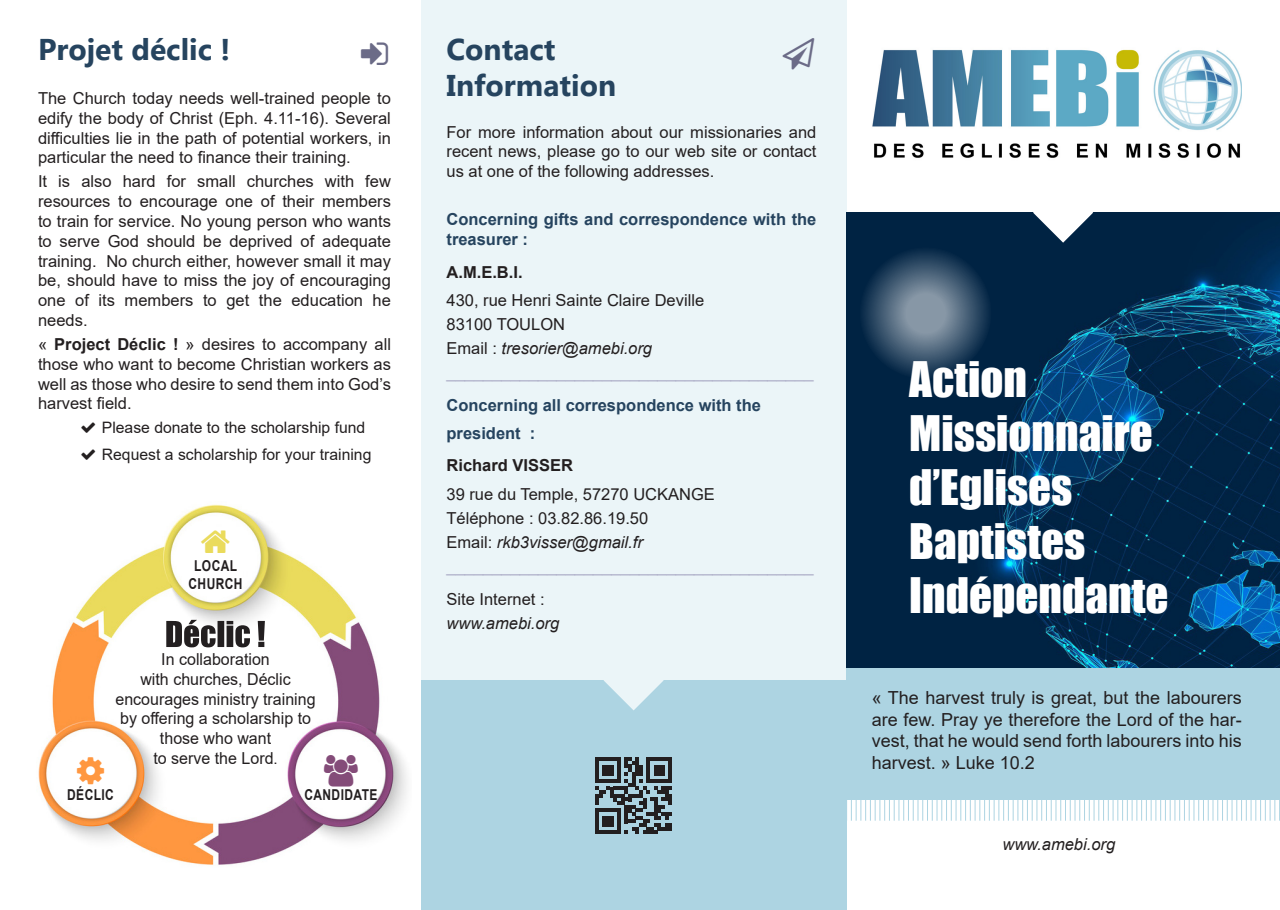
<style>
.page{position:relative;width:1280px;height:910px;background:#fff}
.page>*{position:absolute;margin:0;border:0;box-sizing:border-box;transform-origin:0 0}
.AMEBI{font:45px "Impact";color:#fff}
.TITRE{font:700 30px "Lao UI";color:#26445f}
.VERSET{font:18px/21.6px "Arial";color:#231f20;text-align:justify}
.TEXTE{font:16.5px/19.8px "Arial";color:#231f20;text-align:justify}
.FR___texte{font:16.5px/19.8px "Arial";color:#231f20;text-align:center}
.TEXTE-2{font:700 16.5px/19.8px "Arial";color:#26445f}
.TEXTE-3{font:16.5px "Arial";color:#a6a6c2}
.TEXTE-4{font:italic 16.5px "Arial";color:#231f20}
.TEXTE-5{font:700 16.5px "Arial";color:#231f20}
.t1{font:15.75px "Arial";color:#231f20}
.SCHEMA{font:700 15px "Arial";letter-spacing:.035em;color:#231f20;scale:.8 1}
.s1{font-weight:700}
.s2{font-size:15px}
.s3{font-style:normal}
</style>
<div class="page">
<div style="left:421px;top:0;width:425px;height:910px;background:#ebf5f8"></div>
<div style="left:421px;top:680px;width:425px;height:230px;background:#add4e2"></div>
<div style="left:846px;top:668px;width:434px;height:131px;background:#add4e2"></div>
<img style="left:846px;top:213px;width:434px;height:455px">
<svg style="left:859px;top:247px;width:132px;height:132px;background:#3f5871"></svg>
<svg style="left:595px;top:757px;width:77px;height:77px"></svg>
<svg style="left:1033px;top:212px;width:60px;height:31px"></svg>
<img style="left:38px;top:504px;width:369px;height:361px">
<svg style="left:166px;top:620px;width:99px;height:27px"></svg>
<svg style="left:603px;top:680px;width:61px;height:30px"></svg>
<svg style="left:846px;top:799px;width:434px;height:22px"></svg>
<img style="left:872px;top:49px;width:370px;height:109px">
<svg style="left:77px;top:757px;width:27px;height:27px"></svg>
<svg style="left:201px;top:530px;width:29px;height:23px"></svg>
<svg style="left:324px;top:754px;width:34px;height:32px"></svg>
<p class="TITRE" style="left:38px;top:29px;width:194px">Projet déclic !</p>
<p class="TEXTE" style="left:38px;top:88px;width:354px">The Church today needs well-trained people to edify the body of Christ (Eph. 4.11-16). Several difficulties lie in the path of potential workers, in particular the need to finance their training.</p>
<p class="TEXTE" style="left:38px;top:172px;width:354px">It is also hard for small churches with few resources to encourage one of their members to train for service. No young person who wants to serve God should be deprived of adequate training. No church either, however small it may be, should have to miss the joy of encouraging one of its members to get the education he needs.</p>
<p class="TEXTE" style="left:38px;top:334px;width:354px">« <span class="s1">Project Déclic !</span> » desires to accompany all those who want to become Christian workers as well as those who desire to send them into God’s harvest field.</p>
<p class="t1" style="left:102px;top:416px;width:265px">Please donate to the scholarship fund</p>
<p class="t1" style="left:102px;top:444px;width:271px">Request a scholarship for your training</p>
<p class="SCHEMA" style="left:194px;top:555px;width:55px">LOCAL</p>
<p class="SCHEMA" style="left:189px;top:573px;width:69px">CHURCH</p>
<p class="FR___texte" style="left:161px;top:649px;width:110px">In collaboration</p>
<p class="FR___texte" style="left:140px;top:669px;width:152px">with churches, Déclic</p>
<p class="FR___texte" style="left:115px;top:689px;width:202px">encourages ministry training by offering a scholarship to those who want</p>
<p class="FR___texte" style="left:153px;top:748px;width:126px">to serve the Lord<span class="s2">.</span></p>
<p class="SCHEMA" style="left:67px;top:784px;width:60px">DÉCLIC</p>
<p class="SCHEMA" style="left:304px;top:784px;width:93px">CANDIDATE</p>
<p class="TITRE" style="left:446px;top:29px;width:111px">Contact</p>
<p class="TITRE" style="left:446px;top:65px;width:171px">Information</p>
<p class="TEXTE" style="left:446px;top:122px;width:371px">For more information about our missionaries and recent news, please go to our web site or contact us at one of the following addresses.</p>
<p class="TEXTE-2" style="left:446px;top:210px;width:371px">Concerning gifts and correspondence with the treasurer :</p>
<p class="TEXTE-5" style="left:446px;top:260px;width:78px">A.M.E.B.I.</p>
<p class="TEXTE" style="left:446px;top:290px;width:259px">430, rue Henri Sainte Claire Deville</p>
<p class="TEXTE" style="left:446px;top:314px;width:120px">83100 TOULON</p>
<p class="TEXTE-4" style="left:446px;top:338px;width:207px"><span class="s3">Email :</span> tresorier@amebi.org</p>
<p class="TEXTE-3" style="left:446px;top:361px;width:368px">________________________________________</p>
<p class="TEXTE-2" style="left:446px;top:395px;width:316px">Concerning all correspondence with the</p>
<p class="TEXTE-2" style="left:446px;top:423px;width:90px">president :</p>
<p class="TEXTE-5" style="left:446px;top:454px;width:128px">Richard VISSER</p>
<p class="TEXTE" style="left:446px;top:484px;width:270px">39 rue du Temple, 57270 UCKANGE</p>
<p class="TEXTE" style="left:446px;top:508px;width:203px">Téléphone : 03.82.86.19.50</p>
<p class="TEXTE-4" style="left:446px;top:531px;width:198px"><span class="s3">Email:</span> rkb3visser@gmail.fr</p>
<p class="TEXTE-3" style="left:446px;top:555px;width:368px">________________________________________</p>
<p class="TEXTE" style="left:446px;top:589px;width:100px">Site Internet :</p>
<p class="TEXTE-4" style="left:446px;top:612px;width:114px">www.amebi.org</p>
<p class="AMEBI" style="left:909px;top:344px;width:119px">Action</p>
<p class="AMEBI" style="left:909px;top:398px;width:245px">Missionnaire</p>
<p class="AMEBI" style="left:909px;top:452px;width:165px">d’Eglises</p>
<p class="AMEBI" style="left:909px;top:506px;width:178px">Baptistes</p>
<p class="AMEBI" style="left:909px;top:560px;width:261px">Indépendante</p>
<p class="VERSET" style="left:872px;top:687px;width:371px">« The harvest truly is great, but the labourers are few. Pray ye therefore the Lord of the har&shy;vest, that he would send forth labourers into his harvest. » Luke 10.2</p>
<p class="TEXTE-4" style="left:1002px;top:833px;width:114px">www.amebi.org</p>
</div>
